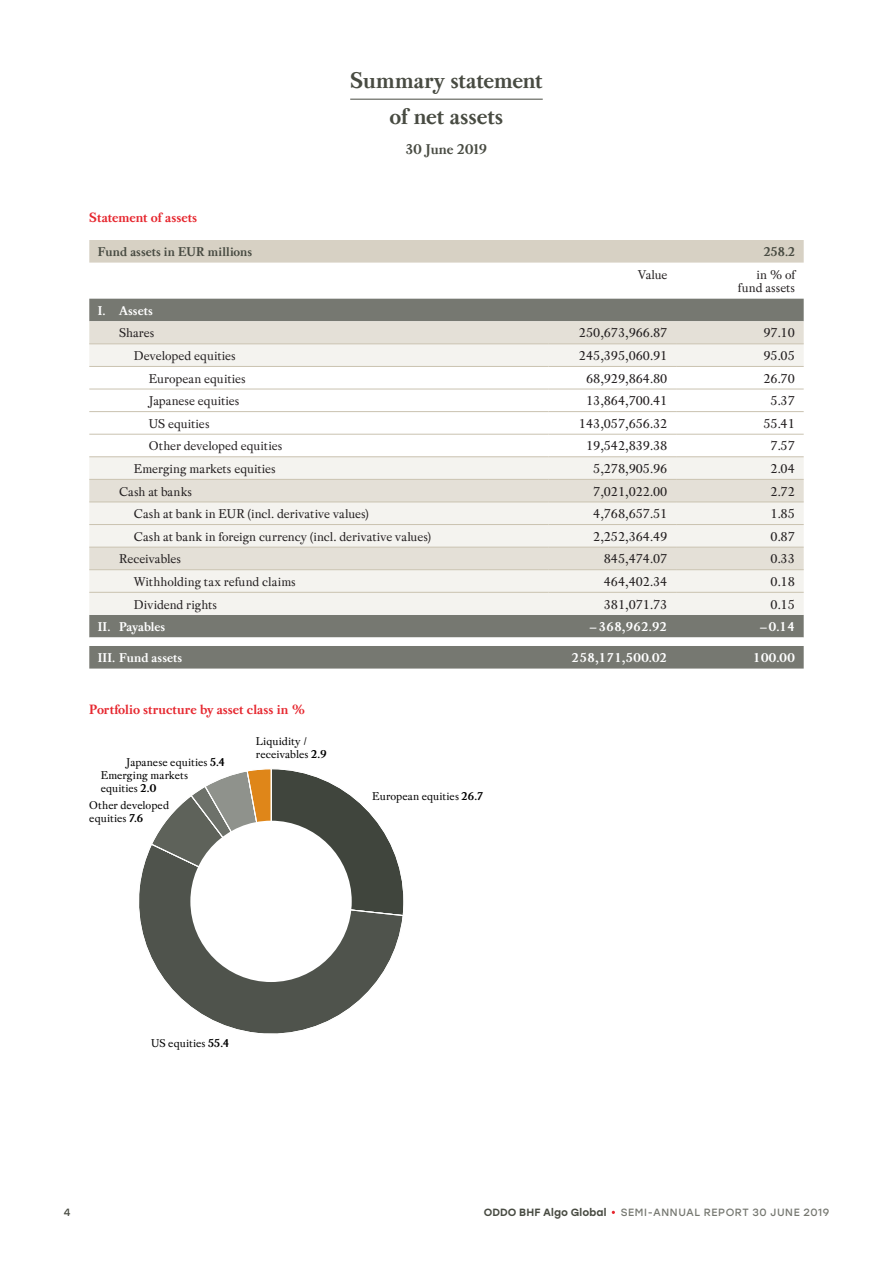
<style>
.page{position:relative;width:893px;height:1263px;background:#fff}
.page>*{position:absolute;margin:0;border:0;box-sizing:border-box;transform-origin:0 0}
.t1{font:700 24px/36px "Pradell";letter-spacing:-.01em;color:#484b42;text-align:center}
.t2{font:700 15px "Pradell";letter-spacing:-.01em;color:#484b42}
.t3{font:700 14.25px "Pradell";letter-spacing:-.005em;color:#e6272f}
.t4{font:13.5px/13.5px "Pradell";letter-spacing:-.005em;color:#231f20;text-align:right}
.t5{font:700 13.5px "Pradell";letter-spacing:-.005em;color:#fff}
.t6{font:700 13.5px "Pradell";color:#484b42}
.t7{font:12px/13.2px "Pradell";letter-spacing:.005em;color:#000}
.t8{font:11.7px/12.8px "Pradell";letter-spacing:.015em;color:#231f20}
.t9{font:10.5px "Stolzl";letter-spacing:.055em;color:#767871}
.t10{font:500 10.5px "Stolzl";letter-spacing:.01em;color:#484b42}
.t11{font:10.5px "Stolzl";color:#484b42}
.s1{font-weight:700}
</style>
<div class="page">
<svg style="left:140px;top:917px;width:263px;height:117px"></svg>
<div style="left:190px;top:821px;width:162px;height:161px;background:#fff;border-radius:50%"></div>
<hr style="left:350px;top:99px;width:193px;height:1px;background:#484b42">
<div style="left:89px;top:240px;width:715px;height:23px;background:#d7d1c4"></div>
<div style="left:89px;top:299px;width:715px;height:369px;background:#767871"></div>
<div style="left:89px;top:321px;width:715px;height:22px;background:#e4e0d7"></div>
<svg style="left:89px;top:344px;width:715px;height:271px;fill:#f4f3ef"></svg>
<svg style="left:89px;top:637px;width:715px;height:9px"></svg>
<hr style="left:89px;top:343px;width:460px;height:1px;background:#cac2b0">
<hr style="left:549px;top:343px;width:127px;height:1px;background:#cac2b0">
<hr style="left:89px;top:366px;width:460px;height:1px;background:#cac2b0">
<hr style="left:549px;top:366px;width:127px;height:1px;background:#cac2b0">
<hr style="left:676px;top:366px;width:128px;height:1px;background:#cac2b0">
<hr style="left:89px;top:389px;width:460px;height:1px;background:#cac2b0">
<hr style="left:549px;top:389px;width:127px;height:1px;background:#cac2b0">
<hr style="left:676px;top:389px;width:128px;height:1px;background:#cac2b0">
<hr style="left:676px;top:411px;width:128px;height:1px;background:#cac2b0">
<hr style="left:676px;top:434px;width:128px;height:1px;background:#cac2b0">
<hr style="left:89px;top:411px;width:460px;height:1px;background:#cac2b0">
<hr style="left:549px;top:411px;width:127px;height:1px;background:#cac2b0">
<hr style="left:89px;top:434px;width:460px;height:1px;background:#cac2b0">
<hr style="left:549px;top:434px;width:127px;height:1px;background:#cac2b0">
<hr style="left:89px;top:456px;width:460px;height:1px;background:#cac2b0">
<hr style="left:549px;top:456px;width:127px;height:1px;background:#cac2b0">
<hr style="left:676px;top:456px;width:128px;height:1px;background:#cac2b0">
<hr style="left:89px;top:479px;width:460px;height:1px;background:#cac2b0">
<hr style="left:549px;top:479px;width:127px;height:1px;background:#cac2b0">
<hr style="left:676px;top:479px;width:128px;height:1px;background:#cac2b0">
<hr style="left:89px;top:501px;width:460px;height:1px;background:#cac2b0">
<hr style="left:549px;top:501px;width:127px;height:1px;background:#cac2b0">
<hr style="left:676px;top:501px;width:128px;height:1px;background:#cac2b0">
<hr style="left:89px;top:524px;width:460px;height:1px;background:#cac2b0">
<hr style="left:549px;top:524px;width:127px;height:1px;background:#cac2b0">
<hr style="left:676px;top:524px;width:128px;height:1px;background:#cac2b0">
<hr style="left:89px;top:547px;width:460px;height:1px;background:#cac2b0">
<hr style="left:549px;top:547px;width:127px;height:1px;background:#cac2b0">
<hr style="left:676px;top:547px;width:128px;height:1px;background:#cac2b0">
<hr style="left:89px;top:569px;width:460px;height:1px;background:#cac2b0">
<hr style="left:549px;top:569px;width:127px;height:1px;background:#cac2b0">
<hr style="left:676px;top:569px;width:128px;height:1px;background:#cac2b0">
<hr style="left:89px;top:592px;width:460px;height:1px;background:#cac2b0">
<hr style="left:549px;top:592px;width:127px;height:1px;background:#cac2b0">
<hr style="left:676px;top:592px;width:128px;height:1px;background:#cac2b0">
<hr style="left:676px;top:343px;width:128px;height:1px;background:#cac2b0">
<svg style="left:139px;top:769px;width:265px;height:148px"></svg>
<div style="left:364px;top:791px;width:185px;height:15px;background:#fff"></div>
<h1 class="t1" style="left:350px;top:63px;width:194px">Summary statement of net assets</h1>
<p class="t2" style="left:406px;top:141px;width:83px">30 June 2019</p>
<p class="t3" style="left:89px;top:209px;width:109px">Statement of assets</p>
<p class="t6" style="left:98px;top:244px;width:156px">Fund assets in EUR millions</p>
<p class="t6" style="left:764px;top:244px;width:33px">258.2</p>
<p class="t4" style="left:638px;top:267px;width:31px">Value</p>
<p class="t4" style="left:738px;top:267px;width:59px">in % of fund assets</p>
<p class="t5" style="left:98px;top:303px;width:57px">I. Assets</p>
<p class="t4" style="left:119px;top:326px;width:37px">Shares</p>
<p class="t4" style="left:579px;top:326px;width:90px">250,673,966.87</p>
<p class="t4" style="left:763px;top:326px;width:33px">97.10</p>
<p class="t4" style="left:134px;top:349px;width:103px">Developed equities</p>
<p class="t4" style="left:579px;top:349px;width:90px">245,395,060.91</p>
<p class="t4" style="left:763px;top:349px;width:33px">95.05</p>
<p class="t4" style="left:149px;top:371px;width:98px">European equities</p>
<p class="t4" style="left:586px;top:371px;width:83px">68,929,864.80</p>
<p class="t4" style="left:763px;top:371px;width:33px">26.70</p>
<p class="t4" style="left:149px;top:394px;width:92px">Japanese equities</p>
<p class="t4" style="left:586px;top:394px;width:83px">13,864,700.41</p>
<p class="t4" style="left:770px;top:394px;width:26px">5.37</p>
<p class="t4" style="left:149px;top:416px;width:62px">US equities</p>
<p class="t4" style="left:579px;top:416px;width:90px">143,057,656.32</p>
<p class="t4" style="left:763px;top:416px;width:33px">55.41</p>
<p class="t4" style="left:149px;top:439px;width:135px">Other developed equities</p>
<p class="t4" style="left:586px;top:439px;width:83px">19,542,839.38</p>
<p class="t4" style="left:770px;top:439px;width:26px">7.57</p>
<p class="t4" style="left:134px;top:462px;width:143px">Emerging markets equities</p>
<p class="t4" style="left:593px;top:462px;width:76px">5,278,905.96</p>
<p class="t4" style="left:770px;top:462px;width:26px">2.04</p>
<p class="t4" style="left:119px;top:484px;width:75px">Cash at banks</p>
<p class="t4" style="left:593px;top:484px;width:76px">7,021,022.00</p>
<p class="t4" style="left:770px;top:484px;width:26px">2.72</p>
<p class="t4" style="left:134px;top:507px;width:237px">Cash at bank in EUR (incl. derivative values)</p>
<p class="t4" style="left:593px;top:507px;width:76px">4,768,657.51</p>
<p class="t4" style="left:770px;top:507px;width:26px">1.85</p>
<p class="t4" style="left:134px;top:529px;width:299px">Cash at bank in foreign currency (incl. derivative values)</p>
<p class="t4" style="left:593px;top:529px;width:76px">2,252,364.49</p>
<p class="t4" style="left:770px;top:529px;width:26px">0.87</p>
<p class="t4" style="left:119px;top:552px;width:64px">Receivables</p>
<p class="t4" style="left:604px;top:552px;width:65px">845,474.07</p>
<p class="t4" style="left:770px;top:552px;width:26px">0.33</p>
<p class="t4" style="left:134px;top:574px;width:163px">Withholding tax refund claims</p>
<p class="t4" style="left:604px;top:574px;width:65px">464,402.34</p>
<p class="t4" style="left:770px;top:574px;width:26px">0.18</p>
<p class="t4" style="left:134px;top:597px;width:85px">Dividend rights</p>
<p class="t4" style="left:604px;top:597px;width:65px">381,071.73</p>
<p class="t4" style="left:770px;top:597px;width:26px">0.15</p>
<p class="t5" style="left:98px;top:619px;width:69px">II. Payables</p>
<p class="t5" style="left:589px;top:619px;width:80px">–368,962.92</p>
<p class="t5" style="left:759px;top:619px;width:37px">–0.14</p>
<p class="t5" style="left:98px;top:650px;width:86px">III. Fund assets</p>
<p class="t5" style="left:571px;top:650px;width:98px">258,171,500.02</p>
<p class="t5" style="left:753px;top:650px;width:44px">100.00</p>
<p class="t3" style="left:89px;top:701px;width:217px">Portfolio structure by asset class in %</p>
<p class="t8" style="left:146px;top:756px;width:81px">Aktien Japan <span class="s1">5,4</span></p>
<p class="t7" style="left:101px;top:755px;width:126px;text-indent:26px">Japanese equities <span class="s1">5.4<br></span>Emerging markets equities <span class="s1">2.0</span></p>
<p class="t7" style="left:89px;top:798px;width:81px">Other developed equities <span class="s1">7.6</span></p>
<p class="t8" style="left:112px;top:770px;width:83px">Aktien Emerging<br>Markets <span class="s1">2,0</span></p>
<p class="t8" style="left:89px;top:799px;width:75px">Aktien sonstige<br>Länder <span class="s1">7,6</span></p>
<p class="t7" style="left:256px;top:734px;width:72px">Liquidity / receivables <span class="s1">2.9</span></p>
<p class="t8" style="left:256px;top:736px;width:82px">Liquidität/<br>Forderungen <span class="s1">2,9</span></p>
<p class="t8" style="left:373px;top:790px;width:96px">Aktien Europa <span class="s1">26,7</span></p>
<p class="t7" style="left:372px;top:789px;width:113px">European equities <span class="s1">26.7</span></p>
<p class="t7" style="left:151px;top:1037px;width:80px">US equities <span class="s1">55.4</span></p>
<p class="t8" style="left:152px;top:1038px;width:82px">Aktien USA <span class="s1">55,4</span></p>
<p class="t11" style="left:64px;top:1205px;width:8px">4</p>
<p class="t10" style="left:484px;top:1205px;width:124px">ODDO BHF Algo Global</p>
<p class="t9" style="left:621px;top:1205px;width:210px">SEMI-ANNUAL REPORT 30 JUNE 2019</p>
</div>
